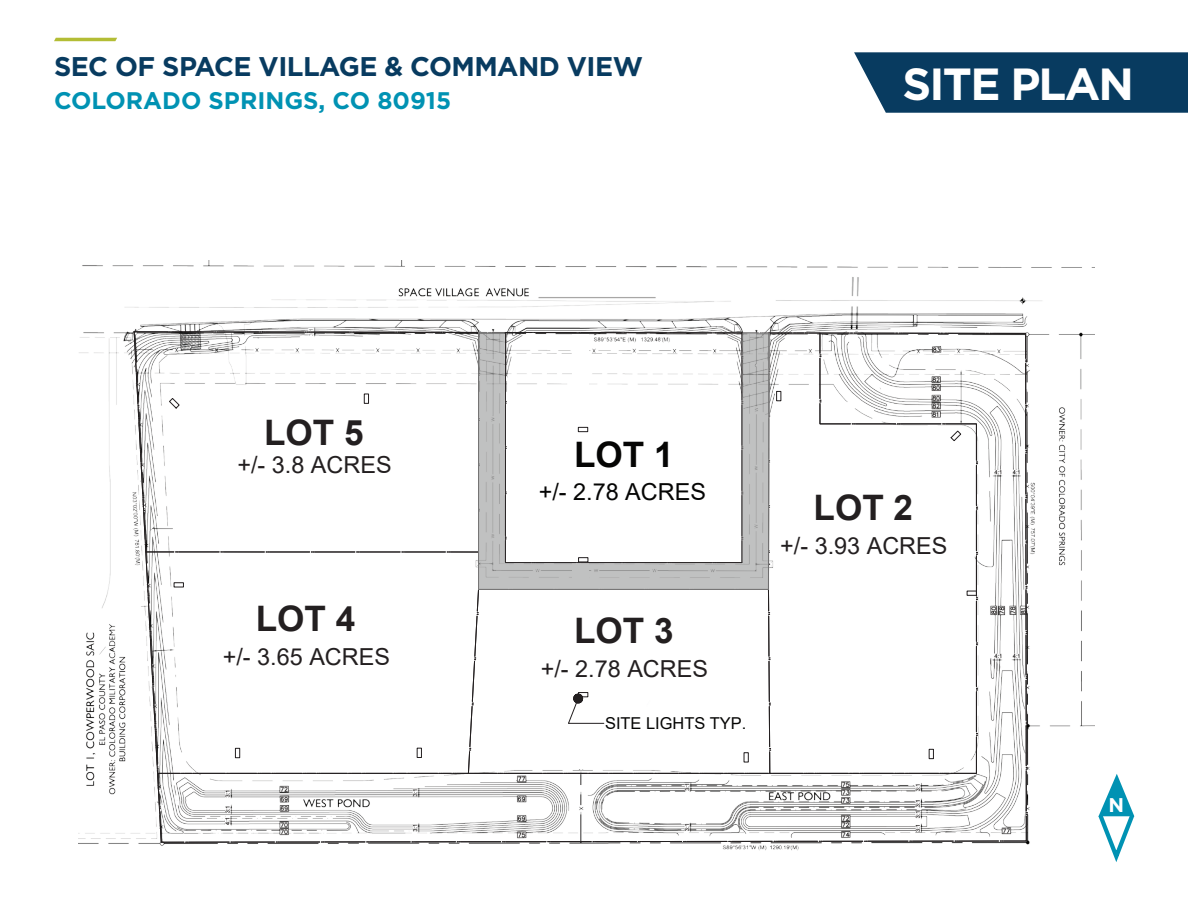
<style>
.page{position:relative;width:1188px;height:918px;background:#fff}
.page>*{position:absolute;margin:0;border:0;box-sizing:border-box;transform-origin:0 0}
.t1{font:700 45px "Gotham";letter-spacing:-.04em;color:#fff}
.t2{font:700 35.1px "Arial";color:#231f20}
.t3{font:700 35.1px "Arial";color:#050504}
.t4{font:700 27px "Gotham";letter-spacing:-.02em;color:#083b60}
.t5{font:700 24px "Gotham";color:#0092b3}
.t6{font:23.4px "Arial";color:#231f20}
.t7{font:23.4px "Arial";color:#050504}
.t8{font:700 19.8px "Gotham";color:#fff}
.t9{font:16.35px "Arial";color:#050504}
</style>
<div class="page">
<svg style="left:54px;top:38px;width:63px;height:3px"></svg>
<svg style="left:854px;top:52px;width:334px;height:61px"></svg>
<img style="left:78px;top:260px;width:1017px;height:591px">
<div style="left:572px;top:334px;width:17px;height:435px;background:#fff"></div>
<hr style="left:944px;top:333px;width:41px;height:1px;background:#231f20">
<hr style="left:899px;top:333px;width:40px;height:1px;background:#231f20">
<hr style="left:401px;top:332px;width:41px;height:1px;background:#231f20">
<hr style="left:356px;top:332px;width:40px;height:1px;background:#231f20">
<hr style="left:311px;top:332px;width:40px;height:1px;background:#231f20">
<hr style="left:266px;top:332px;width:40px;height:1px;background:#231f20">
<hr style="left:220px;top:332px;width:41px;height:1px;background:#231f20">
<hr style="left:175px;top:331px;width:40px;height:1px;background:#231f20">
<hr style="left:1025px;top:363px;width:1px;height:41px;background:#231f20">
<hr style="left:1025px;top:409px;width:1px;height:40px;background:#231f20">
<hr style="left:1025px;top:454px;width:1px;height:40px;background:#231f20">
<hr style="left:1025px;top:499px;width:1px;height:40px;background:#231f20">
<hr style="left:1026px;top:544px;width:1px;height:41px;background:#231f20">
<hr style="left:1026px;top:590px;width:1px;height:40px;background:#231f20">
<hr style="left:1026px;top:635px;width:1px;height:40px;background:#231f20">
<hr style="left:1026px;top:680px;width:1px;height:40px;background:#231f20">
<hr style="left:1026px;top:726px;width:1px;height:40px;background:#231f20">
<hr style="left:1026px;top:771px;width:1px;height:40px;background:#231f20">
<svg style="left:1000px;top:812px;width:27px;height:30px"></svg>
<hr style="left:958px;top:841px;width:41px;height:1px;background:#231f20">
<hr style="left:913px;top:841px;width:40px;height:1px;background:#231f20">
<hr style="left:868px;top:841px;width:40px;height:1px;background:#231f20">
<hr style="left:823px;top:841px;width:40px;height:1px;background:#231f20">
<hr style="left:777px;top:841px;width:41px;height:1px;background:#231f20">
<hr style="left:732px;top:841px;width:40px;height:1px;background:#231f20">
<hr style="left:687px;top:841px;width:40px;height:1px;background:#231f20">
<hr style="left:642px;top:841px;width:40px;height:1px;background:#231f20">
<hr style="left:596px;top:841px;width:41px;height:1px;background:#231f20">
<hr style="left:551px;top:841px;width:40px;height:1px;background:#231f20">
<hr style="left:506px;top:841px;width:40px;height:1px;background:#231f20">
<hr style="left:461px;top:841px;width:40px;height:1px;background:#231f20">
<hr style="left:415px;top:841px;width:41px;height:1px;background:#231f20">
<hr style="left:370px;top:841px;width:40px;height:1px;background:#231f20">
<hr style="left:325px;top:842px;width:40px;height:1px;background:#231f20">
<hr style="left:279px;top:842px;width:41px;height:1px;background:#231f20">
<hr style="left:234px;top:842px;width:40px;height:1px;background:#231f20">
<hr style="left:189px;top:842px;width:40px;height:1px;background:#231f20">
<hr style="left:185px;top:773px;width:40px;height:1px;background:#231f20">
<hr style="left:230px;top:773px;width:40px;height:1px;background:#231f20">
<hr style="left:275px;top:773px;width:41px;height:1px;background:#231f20">
<hr style="left:321px;top:773px;width:40px;height:1px;background:#231f20">
<hr style="left:366px;top:773px;width:40px;height:1px;background:#231f20">
<hr style="left:411px;top:773px;width:40px;height:1px;background:#231f20">
<hr style="left:547px;top:773px;width:40px;height:1px;background:#231f20">
<hr style="left:592px;top:773px;width:40px;height:1px;background:#231f20">
<hr style="left:637px;top:773px;width:41px;height:1px;background:#231f20">
<hr style="left:683px;top:773px;width:40px;height:1px;background:#231f20">
<hr style="left:728px;top:773px;width:40px;height:1px;background:#231f20">
<hr style="left:773px;top:773px;width:40px;height:1px;background:#231f20">
<hr style="left:818px;top:773px;width:41px;height:1px;background:#231f20">
<hr style="left:864px;top:773px;width:40px;height:1px;background:#231f20">
<hr style="left:909px;top:773px;width:40px;height:1px;background:#231f20">
<hr style="left:857px;top:333px;width:41px;height:1px;background:#231f20">
<hr style="left:903px;top:333px;width:40px;height:1px;background:#231f20">
<hr style="left:948px;top:333px;width:40px;height:1px;background:#231f20">
<svg style="left:986px;top:333px;width:41px;height:29px"></svg>
<hr style="left:993px;top:333px;width:33px;height:1px;background:#231f20">
<svg style="left:769px;top:332px;width:88px;height:25px"></svg>
<hr style="left:820px;top:358px;width:1px;height:41px;background:#231f20">
<svg style="left:819px;top:400px;width:36px;height:25px"></svg>
<hr style="left:855px;top:423px;width:41px;height:1px;background:#231f20">
<hr style="left:901px;top:423px;width:40px;height:1px;background:#231f20">
<hr style="left:976px;top:465px;width:1px;height:41px;background:#231f20">
<hr style="left:976px;top:511px;width:1px;height:40px;background:#231f20">
<hr style="left:976px;top:556px;width:1px;height:40px;background:#231f20">
<hr style="left:976px;top:601px;width:1px;height:40px;background:#231f20">
<hr style="left:976px;top:646px;width:1px;height:41px;background:#231f20">
<hr style="left:976px;top:692px;width:1px;height:40px;background:#231f20">
<svg style="left:940px;top:733px;width:37px;height:41px"></svg>
<hr style="left:898px;top:773px;width:40px;height:1px;background:#231f20">
<hr style="left:853px;top:773px;width:40px;height:1px;background:#231f20">
<hr style="left:808px;top:773px;width:40px;height:1px;background:#231f20">
<hr style="left:768px;top:616px;width:1px;height:40px;background:#231f20">
<hr style="left:769px;top:661px;width:1px;height:41px;background:#231f20">
<hr style="left:769px;top:707px;width:1px;height:40px;background:#231f20">
<svg style="left:745px;top:748px;width:62px;height:26px"></svg>
<hr style="left:703px;top:773px;width:41px;height:1px;background:#231f20">
<hr style="left:658px;top:773px;width:40px;height:1px;background:#231f20">
<hr style="left:613px;top:773px;width:40px;height:1px;background:#231f20">
<hr style="left:568px;top:773px;width:40px;height:1px;background:#231f20">
<hr style="left:507px;top:773px;width:56px;height:1px;background:#231f20">
<hr style="left:513px;top:589px;width:40px;height:1px;background:#231f20">
<hr style="left:558px;top:589px;width:40px;height:1px;background:#231f20">
<hr style="left:603px;top:589px;width:41px;height:1px;background:#231f20">
<hr style="left:649px;top:589px;width:40px;height:1px;background:#231f20">
<hr style="left:694px;top:589px;width:40px;height:1px;background:#231f20">
<svg style="left:713px;top:537px;width:57px;height:78px"></svg>
<hr style="left:397px;top:773px;width:40px;height:1px;background:#231f20">
<hr style="left:352px;top:773px;width:40px;height:1px;background:#231f20">
<hr style="left:307px;top:773px;width:40px;height:1px;background:#231f20">
<hr style="left:261px;top:773px;width:41px;height:1px;background:#231f20">
<hr style="left:197px;top:773px;width:59px;height:1px;background:#231f20">
<hr style="left:478px;top:513px;width:1px;height:39px;background:#231f20">
<hr style="left:478px;top:467px;width:1px;height:41px;background:#231f20">
<hr style="left:478px;top:422px;width:1px;height:40px;background:#231f20">
<hr style="left:478px;top:377px;width:1px;height:40px;background:#231f20">
<svg style="left:441px;top:332px;width:38px;height:44px"></svg>
<hr style="left:354px;top:332px;width:40px;height:1px;background:#231f20">
<hr style="left:309px;top:332px;width:40px;height:1px;background:#231f20">
<hr style="left:264px;top:332px;width:40px;height:1px;background:#231f20">
<hr style="left:179px;top:552px;width:40px;height:1px;background:#231f20">
<hr style="left:224px;top:552px;width:40px;height:1px;background:#231f20">
<hr style="left:269px;top:552px;width:41px;height:1px;background:#231f20">
<hr style="left:315px;top:552px;width:40px;height:1px;background:#231f20">
<hr style="left:360px;top:552px;width:40px;height:1px;background:#231f20">
<hr style="left:405px;top:552px;width:40px;height:1px;background:#231f20">
<svg style="left:439px;top:537px;width:96px;height:237px"></svg>
<div style="left:578px;top:692px;width:10px;height:5px;border:1px solid #231f20"></div>
<svg style="left:133px;top:331px;width:63px;height:512px"></svg>
<div style="left:364px;top:394px;width:5px;height:10px;border:1px solid #231f20"></div>
<div style="left:235px;top:748px;width:5px;height:10px;border:1px solid #231f20"></div>
<div style="left:417px;top:748px;width:5px;height:10px;border:1px solid #231f20"></div>
<div style="left:744px;top:753px;width:5px;height:9px;border:1px solid #231f20"></div>
<div style="left:929px;top:749px;width:5px;height:10px;border:1px solid #231f20"></div>
<div style="left:776px;top:391px;width:5px;height:10px;border:1px solid #231f20"></div>
<div style="left:967px;top:591px;width:10px;height:5px;border:1px solid #231f20"></div>
<svg style="left:943px;top:423px;width:34px;height:41px"></svg>
<img style="left:479px;top:332px;width:290px;height:257px">
<svg style="left:568px;top:693px;width:36px;height:31px"></svg>
<div style="left:331px;top:474px;width:92px;height:16px;background:#fff"></div>
<div style="left:803px;top:473px;width:115px;height:14px;background:#fff"></div>
<svg style="left:1098px;top:774px;width:37px;height:88px"></svg>
<p class="t4" style="left:54px;top:49px;width:591px">SEC OF SPACE VILLAGE &amp; COMMAND VIEW</p>
<p class="t5" style="left:54px;top:84px;width:399px">COLORADO SPRINGS, CO 80915</p>
<p class="t1" style="left:903px;top:54px;width:233px">SITE PLAN</p>
<p class="t2" style="left:264px;top:407px;width:101px">LOT 5</p>
<p class="t6" style="left:237px;top:448px;width:156px">+/- 3.8 ACRES</p>
<p class="t2" style="left:256px;top:594px;width:101px">LOT 4</p>
<p class="t6" style="left:223px;top:641px;width:169px">+/- 3.65 ACRES</p>
<p class="t3" style="left:574px;top:429px;width:101px">LOT 1</p>
<p class="t7" style="left:539px;top:476px;width:169px">+/- 2.78 ACRES</p>
<p class="t2" style="left:574px;top:606px;width:101px">LOT 3</p>
<p class="t6" style="left:541px;top:653px;width:169px">+/- 2.78 ACRES</p>
<p class="t9" style="left:605px;top:712px;width:143px">SITE LIGHTS TYP.</p>
<p class="t2" style="left:814px;top:483px;width:101px">LOT 2</p>
<p class="t6" style="left:780px;top:529px;width:169px">+/- 3.93 ACRES</p>
<p class="t8" style="left:1109px;top:792px;width:17px">N</p>
</div>
